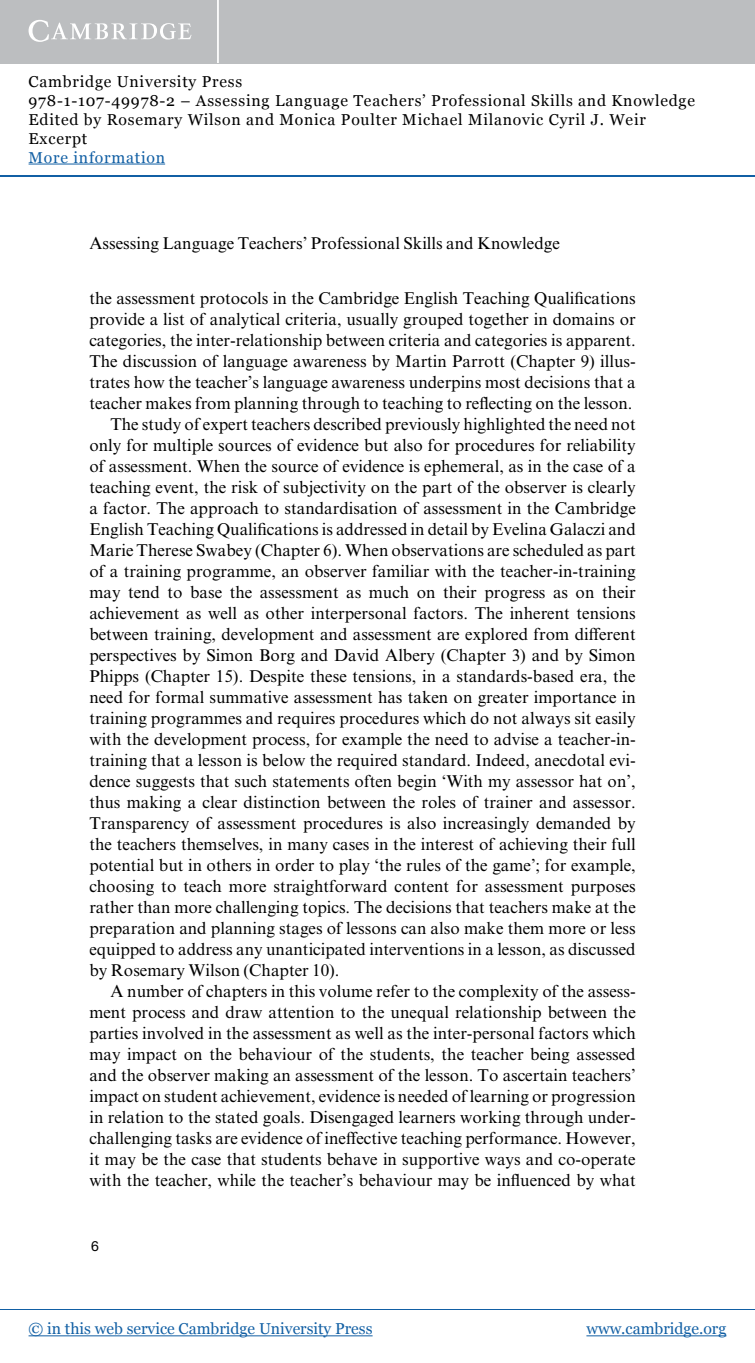
<style>
.page{position:relative;width:755px;height:1363px;background:#fff}
.page>*{position:absolute;margin:0;border:0;box-sizing:border-box;transform-origin:0 0}
.t1{font:17.15px "Times NRMT Pro";color:#000}
.t2{font:15.75px/18.7px "Georgia";letter-spacing:.05em;color:#000}
.t3{font:15.75px "Georgia";color:#115fa4}
.t4{font:15.75px "Georgia";letter-spacing:.05em;color:#115fa4}
.t5{font:14px "Helvetica Neue LT Std";color:#000}
</style>
<div class="page">
<div style="left:0;top:0;width:754px;height:63px;background:#bcbec0"></div>
<hr style="left:217px;top:0;width:2px;height:63px;background:#fff">
<svg style="left:29px;top:20px;width:162px;height:22px"></svg>
<hr style="left:29px;top:164px;width:136px;height:1px;background:#115fa4">
<hr style="left:0;top:175px;width:754px;height:2px;background:#115fa4">
<hr style="left:0;top:1308px;width:754px;height:1px;background:#115fa4">
<hr style="left:29px;top:1335px;width:343px;height:1px;background:#115fa4">
<hr style="left:586px;top:1335px;width:139px;height:1px;background:#115fa4">
<p class="t2" style="left:29px;top:72px;width:667px">Cambridge University Press<br>978-1-107-49978-2 – Assessing Language Teachers’ Professional Skills and Knowledge Edited by Rosemary Wilson and Monica Poulter Michael Milanovic Cyril J. Weir Excerpt</p>
<p class="t4" style="left:29px;top:146px;width:138px">More information</p>
<p class="t1" style="left:89px;top:232px;width:471px">Assessing Language Teachers’ Professional Skills and Knowledge</p>
<p class="t1" style="left:89px;top:287px;width:547px">the assessment protocols in the Cambridge English Teaching Qualifications</p>
<p class="t1" style="left:89px;top:308px;width:547px">provide a list of analytical criteria, usually grouped together in domains or</p>
<p class="t1" style="left:89px;top:329px;width:547px">categories, the inter-relationship between criteria and categories is apparent.</p>
<p class="t1" style="left:89px;top:350px;width:547px">The discussion of language awareness by Martin Parrott (Chapter 9) illus-</p>
<p class="t1" style="left:89px;top:371px;width:547px">trates how the teacher’s language awareness underpins most decisions that a</p>
<p class="t1" style="left:89px;top:392px;width:544px">teacher makes from planning through to teaching to reflecting on the lesson.</p>
<p class="t1" style="left:110px;top:413px;width:526px">The study of expert teachers described previously highlighted the need not</p>
<p class="t1" style="left:89px;top:434px;width:547px">only for multiple sources of evidence but also for procedures for reliability</p>
<p class="t1" style="left:89px;top:455px;width:547px">of assessment. When the source of evidence is ephemeral, as in the case of a</p>
<p class="t1" style="left:89px;top:476px;width:547px">teaching event, the risk of subjectivity on the part of the observer is clearly</p>
<p class="t1" style="left:89px;top:497px;width:547px">a factor. The approach to standardisation of assessment in the Cambridge</p>
<p class="t1" style="left:89px;top:518px;width:547px">English Teaching Qualifications is addressed in detail by Evelina Galaczi and</p>
<p class="t1" style="left:89px;top:539px;width:547px">Marie Therese Swabey (Chapter 6). When observations are scheduled as part</p>
<p class="t1" style="left:89px;top:560px;width:547px">of a training programme, an observer familiar with the teacher-in-training</p>
<p class="t1" style="left:89px;top:581px;width:547px">may tend to base the assessment as much on their progress as on their</p>
<p class="t1" style="left:89px;top:602px;width:547px">achievement as well as other interpersonal factors. The inherent tensions</p>
<p class="t1" style="left:89px;top:623px;width:547px">between training, development and assessment are explored from different</p>
<p class="t1" style="left:89px;top:644px;width:547px">perspectives by Simon Borg and David Albery (Chapter 3) and by Simon</p>
<p class="t1" style="left:89px;top:665px;width:547px">Phipps (Chapter 15). Despite these tensions, in a standards-based era, the</p>
<p class="t1" style="left:89px;top:686px;width:547px">need for formal summative assessment has taken on greater importance in</p>
<p class="t1" style="left:89px;top:707px;width:547px">training programmes and requires procedures which do not always sit easily</p>
<p class="t1" style="left:89px;top:728px;width:547px">with the development process, for example the need to advise a teacher-in-</p>
<p class="t1" style="left:89px;top:749px;width:547px">training that a lesson is below the required standard. Indeed, anecdotal evi-</p>
<p class="t1" style="left:89px;top:770px;width:547px">dence suggests that such statements often begin ‘With my assessor hat on’,</p>
<p class="t1" style="left:89px;top:791px;width:547px">thus making a clear distinction between the roles of trainer and assessor.</p>
<p class="t1" style="left:89px;top:812px;width:547px">Transparency of assessment procedures is also increasingly demanded by</p>
<p class="t1" style="left:89px;top:833px;width:547px">the teachers themselves, in many cases in the interest of achieving their full</p>
<p class="t1" style="left:89px;top:854px;width:547px">potential but in others in order to play ‘the rules of the game’; for example,</p>
<p class="t1" style="left:89px;top:875px;width:547px">choosing to teach more straightforward content for assessment purposes</p>
<p class="t1" style="left:89px;top:896px;width:547px">rather than more challenging topics. The decisions that teachers make at the</p>
<p class="t1" style="left:89px;top:917px;width:547px">preparation and planning stages of lessons can also make them more or less</p>
<p class="t1" style="left:89px;top:938px;width:547px">equipped to address any unanticipated interventions in a lesson, as discussed</p>
<p class="t1" style="left:89px;top:959px;width:251px">by Rosemary Wilson (Chapter 10).</p>
<p class="t1" style="left:110px;top:980px;width:526px">A number of chapters in this volume refer to the complexity of the assess-</p>
<p class="t1" style="left:89px;top:1002px;width:547px">ment process and draw attention to the unequal relationship between the</p>
<p class="t1" style="left:89px;top:1023px;width:547px">parties involved in the assessment as well as the inter-personal factors which</p>
<p class="t1" style="left:89px;top:1044px;width:547px">may impact on the behaviour of the students, the teacher being assessed</p>
<p class="t1" style="left:89px;top:1065px;width:547px">and the observer making an assessment of the lesson. To ascertain teachers’</p>
<p class="t1" style="left:89px;top:1086px;width:547px">impact on student achievement, evidence is needed of learning or progression</p>
<p class="t1" style="left:89px;top:1107px;width:547px">in relation to the stated goals. Disengaged learners working through under-</p>
<p class="t1" style="left:89px;top:1128px;width:547px">challenging tasks are evidence of ineffective teaching performance. However,</p>
<p class="t1" style="left:89px;top:1149px;width:547px">it may be the case that students behave in supportive ways and co-operate</p>
<p class="t1" style="left:89px;top:1170px;width:547px">with the teacher, while the teacher’s behaviour may be influenced by what</p>
<p class="t5" style="left:91px;top:1237px;width:9px">6</p>
<p class="t3" style="left:29px;top:1317px;width:345px">© in this web service Cambridge University Press</p>
<p class="t3" style="left:586px;top:1317px;width:141px">www.cambridge.org</p>
</div>
